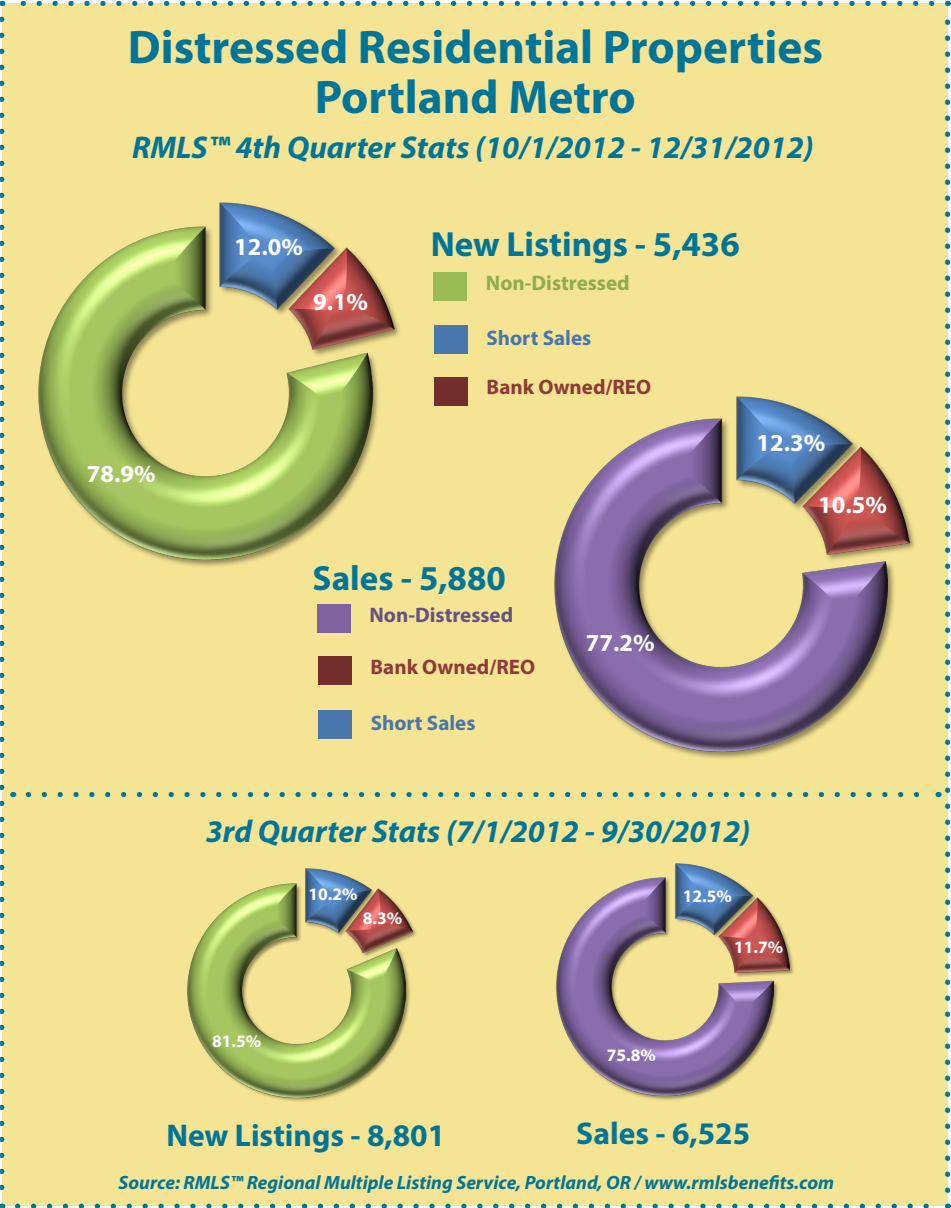
<style>
.page{position:relative;width:951px;height:1208px;background:#fff}
.page>*{position:absolute;margin:0;border:0;box-sizing:border-box;transform-origin:0 0}
.t1{font:700 47.25px "Myriad Pro";color:#007598}
.t2{font:700 35px "Myriad Pro";color:#007598}
.t3{font:italic 700 31.5px "Myriad Pro";color:#007598}
.t4{font:700 31.5px "Myriad Pro";color:#007598}
.t5{font:700 24.5px "Myriad Pro";color:#fff}
.t6{font:700 21px "Myriad Pro";color:#8e3a38}
.t7{font:700 21px "Myriad Pro";color:#4976ad}
.t8{font:700 21px "Myriad Pro";color:#8eac52}
.t9{font:700 21px "Myriad Pro";color:#675182}
.t10{font:italic 700 19.25px "Myriad Pro";color:#007598}
.t11{font:700 17.5px "Myriad Pro";color:#fff}
</style>
<div class="page">
<div style="left:2px;top:3px;width:945px;height:1202px;background:#f5e493"></div>
<svg style="left:18px;top:1203px;width:921px;height:4px"></svg>
<svg style="left:20px;top:1px;width:911px;height:5px"></svg>
<svg style="left:0;top:19px;width:4px;height:1188px"></svg>
<svg style="left:945px;top:1px;width:4px;height:1189px"></svg>
<div style="left:434px;top:325px;width:33px;height:28px;background:#4976ad"></div>
<div style="left:434px;top:377px;width:33px;height:29px;background:#732f2e"></div>
<div style="left:433px;top:272px;width:34px;height:29px;background:#99bc56"></div>
<div style="left:318px;top:710px;width:34px;height:28px;background:#4976ad"></div>
<div style="left:318px;top:656px;width:33px;height:28px;background:#732f2e"></div>
<div style="left:317px;top:604px;width:33px;height:28px;background:#8062a0"></div>
<svg style="left:28px;top:792px;width:892px;height:5px"></svg>
<svg style="left:187px;top:868px;width:229px;height:233px"></svg>
<svg style="left:556px;top:863px;width:238px;height:237px"></svg>
<svg style="left:38px;top:202px;width:362px;height:365px"></svg>
<svg style="left:554px;top:396px;width:361px;height:363px"></svg>
<p class="t1" style="left:128px;top:16px;width:696px">Distressed Residential Properties</p>
<p class="t1" style="left:315px;top:67px;width:322px">Portland Metro</p>
<p class="t3" style="left:132px;top:127px;width:683px">RMLS™ 4th Quarter Stats (10/1/2012 - 12/31/2012)</p>
<p class="t5" style="left:87px;top:458px;width:70px">78.9%</p>
<p class="t5" style="left:234px;top:231px;width:70px">12.0%</p>
<p class="t5" style="left:313px;top:285px;width:57px">9.1%</p>
<p class="t2" style="left:430px;top:221px;width:310px">New Listings - 5,436</p>
<p class="t8" style="left:486px;top:269px;width:145px">Non-Distressed</p>
<p class="t7" style="left:486px;top:324px;width:106px">Short Sales</p>
<p class="t6" style="left:486px;top:373px;width:166px">Bank Owned/REO</p>
<p class="t5" style="left:756px;top:426px;width:70px">12.3%</p>
<p class="t5" style="left:818px;top:489px;width:70px">10.5%</p>
<p class="t2" style="left:312px;top:555px;width:195px">Sales - 5,880</p>
<p class="t9" style="left:369px;top:601px;width:145px">Non-Distressed</p>
<p class="t6" style="left:370px;top:653px;width:166px">Bank Owned/REO</p>
<p class="t7" style="left:371px;top:709px;width:106px">Short Sales</p>
<p class="t5" style="left:585px;top:626px;width:70px">77.2%</p>
<p class="t3" style="left:206px;top:811px;width:546px">3rd Quarter Stats (7/1/2012 - 9/30/2012)</p>
<p class="t11" style="left:212px;top:1029px;width:51px">81.5%</p>
<p class="t11" style="left:308px;top:882px;width:51px">10.2%</p>
<p class="t11" style="left:363px;top:906px;width:41px">8.3%</p>
<p class="t11" style="left:682px;top:884px;width:51px">12.5%</p>
<p class="t11" style="left:734px;top:935px;width:51px">11.7%</p>
<p class="t11" style="left:606px;top:1043px;width:51px">75.8%</p>
<p class="t4" style="left:166px;top:1114px;width:280px">New Listings - 8,801</p>
<p class="t4" style="left:576px;top:1112px;width:175px">Sales - 6,525</p>
<p class="t10" style="left:118px;top:1170px;width:717px">Source: RMLS™ Regional Multiple Listing Service, Portland, OR / www.rmlsbenefits.com</p>
</div>
